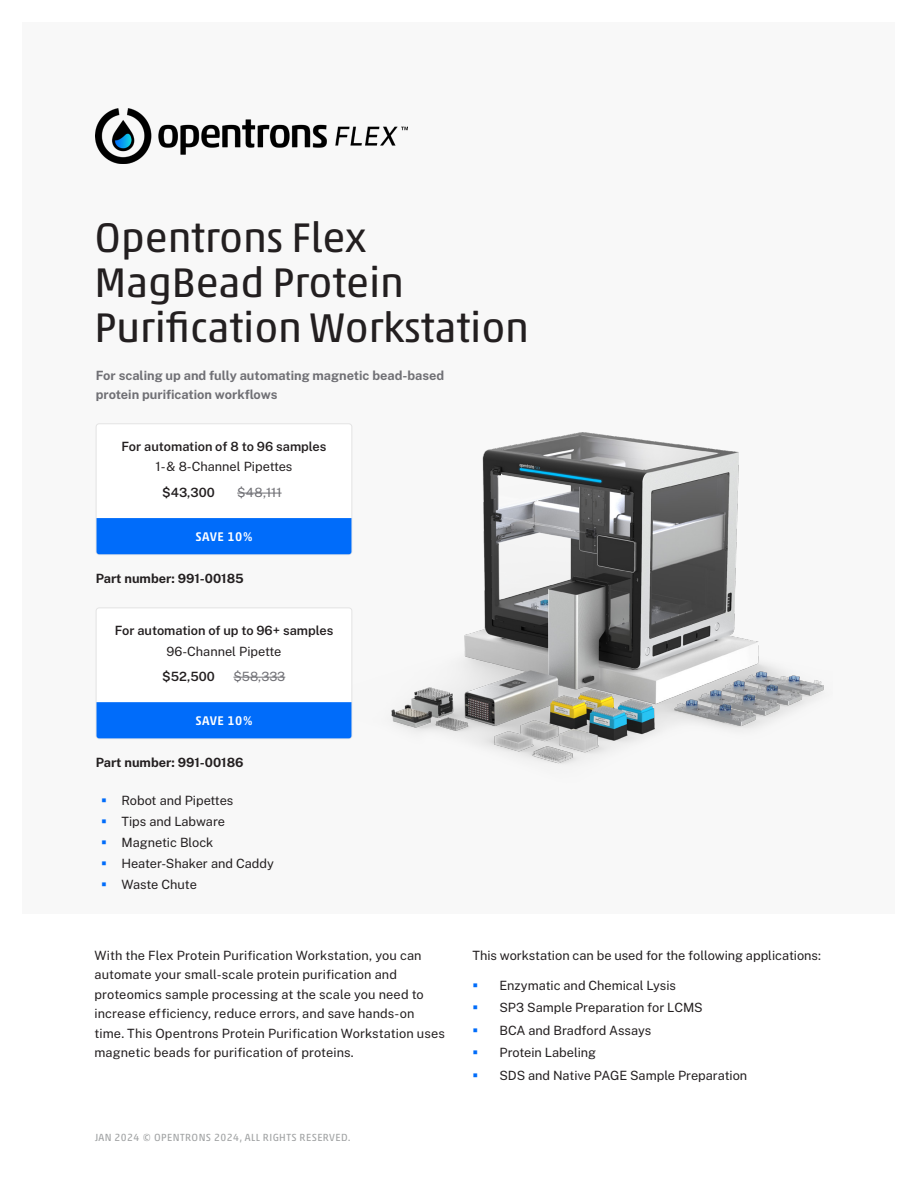
<style>
.page{position:relative;width:918px;height:1188px;background:#fff}
.page>*{position:absolute;margin:0;border:0;box-sizing:border-box;transform-origin:0 0}
.t1{font:42px/45px "Akko Pro";letter-spacing:-.005em;color:#231f20}
.t2{font:12.75px/19.5px "Public Sans";color:#231f20}
.t3{font:700 12.75px/19.5px "Public Sans";color:#707075}
.t4{font:600 12.75px "Public Sans";color:#231f20}
.t5{font:700 12.75px "Public Sans";color:#231f20}
.t6{font:12.75px "Public Sans";letter-spacing:-.005em;color:#707075}
.t7{font:500 12.75px "Akko Pro";letter-spacing:.035em;color:#fff}
.t8{font:10.5px "Akko Pro";letter-spacing:.04em;color:#a1a3a4}
</style>
<div class="page">
<div style="left:22px;top:22px;width:874px;height:892px;background:#f8f8f8"></div>
<img style="left:95px;top:108px;width:313px;height:56px">
<div style="left:96px;top:424px;width:256px;height:131px;background:#fff;border-radius:3px"></div>
<div style="left:96px;top:423px;width:256px;height:132px;border:1px solid #e3e3e3;border-radius:3px"></div>
<hr style="left:237px;top:493px;width:45px;height:1px;background:#707075">
<div style="left:96px;top:518px;width:255px;height:36px;background:#006cfa"></div>
<div style="left:96px;top:608px;width:256px;height:131px;background:#fff;border-radius:3px"></div>
<div style="left:96px;top:608px;width:256px;height:131px;border:1px solid #e3e3e3;border-radius:3px"></div>
<hr style="left:234px;top:677px;width:51px;height:1px;background:#707075">
<div style="left:96px;top:702px;width:255px;height:36px;background:#006cfa"></div>
<img style="left:351px;top:424px;width:473px;height:340px">
<p class="t1" style="left:94px;top:215px;width:274px">Opentrons Flex</p>
<p class="t1" style="left:94px;top:260px;width:436px">MagBead Protein<br>Purification Workstation</p>
<p class="t3" style="left:96px;top:365px;width:350px">For scaling up and fully automating magnetic bead-based protein purification workflows</p>
<p class="t4" style="left:121px;top:438px;width:207px">For automation of 8 to 96 samples</p>
<p class="t2" style="left:156px;top:457px;width:138px">1- &amp; 8-Channel Pipettes</p>
<p class="t4" style="left:162px;top:484px;width:54px">$43,300</p>
<p class="t6" style="left:237px;top:484px;width:46px">$48,111</p>
<p class="t7" style="left:195px;top:528px;width:59px">SAVE 10%</p>
<p class="t5" style="left:96px;top:570px;width:150px">Part number: 991-00185</p>
<p class="t4" style="left:115px;top:622px;width:220px">For automation of up to 96+ samples</p>
<p class="t2" style="left:167px;top:641px;width:116px">96-Channel Pipette</p>
<p class="t4" style="left:162px;top:668px;width:54px">$52,500</p>
<p class="t6" style="left:234px;top:668px;width:53px">$58,333</p>
<p class="t7" style="left:195px;top:712px;width:59px">SAVE 10%</p>
<p class="t5" style="left:96px;top:754px;width:149px">Part number: 991-00186</p>
<p class="t2" style="left:121px;top:791px;width:113px">Robot and Pipettes</p>
<p class="t2" style="left:121px;top:812px;width:105px">Tips and Labware</p>
<p class="t2" style="left:121px;top:833px;width:93px">Magnetic Block</p>
<p class="t2" style="left:121px;top:854px;width:154px">Heater-Shaker and Caddy</p>
<p class="t2" style="left:121px;top:875px;width:77px">Waste Chute</p>
<p class="t2" style="left:94px;top:945px;width:352px">With the Flex Protein Purification Workstation, you can automate your small-scale protein purification and proteomics sample processing at the scale you need to increase efficiency, reduce errors, and save hands-on time. This Opentrons Protein Purification Workstation uses magnetic beads for purification of proteins.</p>
<p class="t8" style="left:95px;top:1131px;width:257px">JAN 2024 © OPENTRONS 2024, ALL RIGHTS RESERVED.</p>
<p class="t2" style="left:472px;top:945px;width:350px">This workstation can be used for the following applications:</p>
<p class="t2" style="left:500px;top:975px;width:178px">Enzymatic and Chemical Lysis</p>
<p class="t2" style="left:500px;top:997px;width:205px">SP3 Sample Preparation for LCMS</p>
<p class="t2" style="left:500px;top:1020px;width:153px">BCA and Bradford Assays</p>
<p class="t2" style="left:500px;top:1042px;width:98px">Protein Labeling</p>
<p class="t2" style="left:500px;top:1065px;width:249px">SDS and Native PAGE Sample Preparation</p>
</div>
